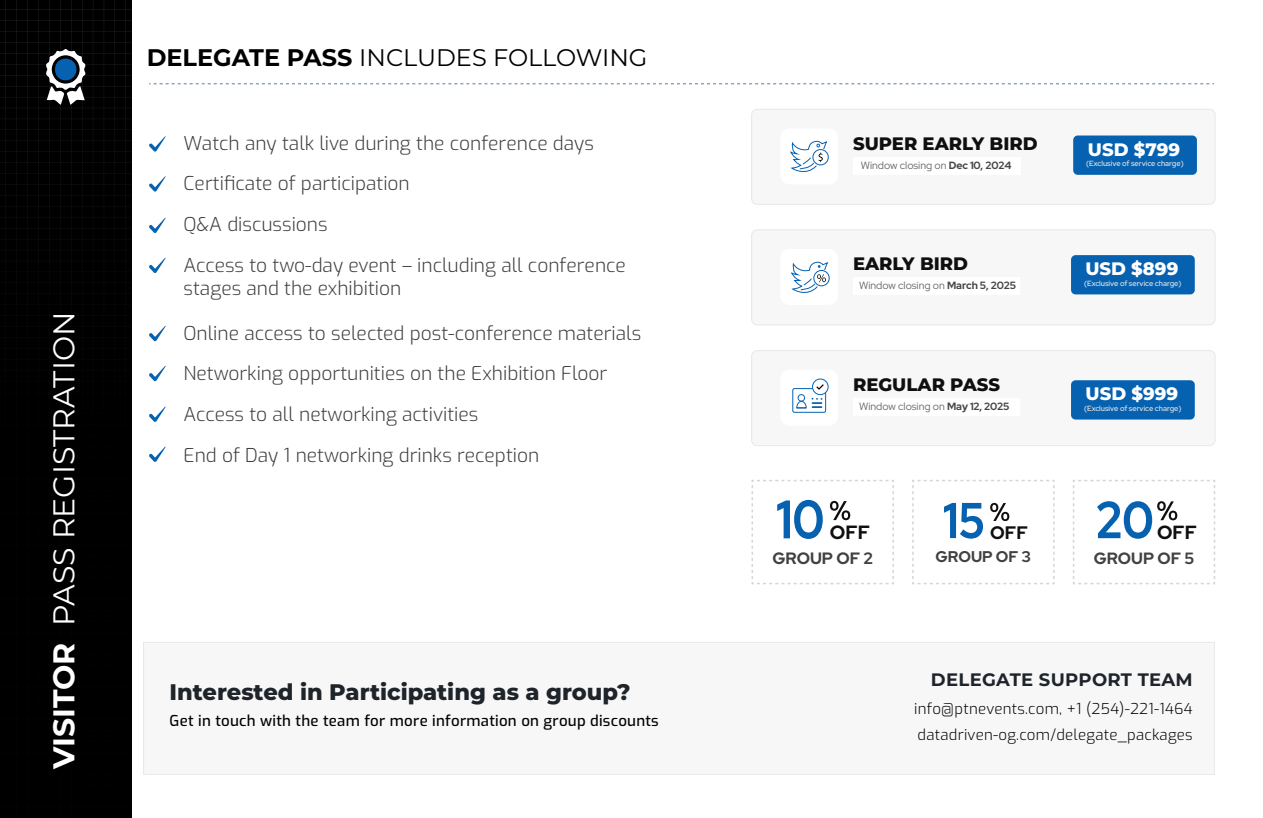
<style>
.page{position:relative;width:1263px;height:818px;background:#fff}
.page>*{position:absolute;margin:0;border:0;box-sizing:border-box;transform-origin:0 0}
.t1{font:30px "Montserrat";color:#fff}
.t2{font:24px "Montserrat";color:#000}
.t3{font:800 22.5px "Montserrat";color:#1f242b}
.t4{font:800 19.2px "Red Hat Display";color:#0f0f10}
.t5{font:300 19.05px/41px "Exo";color:#3d3d3d}
.t6{font:800 19.05px "Red Hat Display";color:#0f0f10}
.t7{font:800 18.15px "Red Hat Display";color:#0f0f10}
.t8{font:800 18px "Montserrat";color:#0f0f10}
.t9{font:800 18px "Montserrat";color:#fff}
.t10{font:700 18px "Montserrat";letter-spacing:.015em;color:#1f242b}
.t11{font:800 16.5px "Red Hat Display";color:#414141}
.t12{font:800 16.35px "Red Hat Display";color:#414141}
.t13{font:800 15.45px "Red Hat Display";color:#414141}
.t14{font:300 15px "Exo";letter-spacing:.015em;color:#000}
.t15{font:500 15px "Exo";letter-spacing:.015em;color:#000}
.t16{font:10.5px "Red Hat Display";color:#666766}
.t17{font:600 7.5px "Red Hat Display";color:#e2e2e2}
.s1{font-weight:700}
.s2{font-weight:700;color:#454545}
</style>
<div class="page">
<svg style="left:149px;top:83px;width:1065px;height:1px"></svg>
<svg style="left:751px;top:480px;width:143px;height:105px"></svg>
<svg style="left:912px;top:480px;width:143px;height:105px"></svg>
<svg style="left:1073px;top:480px;width:142px;height:105px"></svg>
<div style="left:752px;top:350px;width:463px;height:96px;background:#f7f7f7;border-radius:6px"></div>
<div style="left:751px;top:350px;width:464px;height:96px;border:1px solid #e8e8e8;border-radius:6px"></div>
<div style="left:780px;top:370px;width:58px;height:56px;background:#fff;border-radius:9px"></div>
<div style="left:853px;top:398px;width:166px;height:18px;background:#fff"></div>
<div style="left:752px;top:230px;width:463px;height:95px;background:#f7f7f7;border-radius:6px"></div>
<div style="left:751px;top:229px;width:464px;height:96px;border:1px solid #e8e8e8;border-radius:6px"></div>
<div style="left:780px;top:249px;width:58px;height:56px;background:#fff;border-radius:9px"></div>
<div style="left:853px;top:277px;width:167px;height:18px;background:#fff"></div>
<div style="left:813px;top:270px;width:17px;height:16px;border:1px solid #0662b1;border-radius:50%"></div>
<svg style="left:791px;top:261px;width:38px;height:32px"></svg>
<div style="left:752px;top:109px;width:463px;height:95px;background:#f7f7f7;border-radius:6px"></div>
<div style="left:751px;top:109px;width:464px;height:96px;border:1px solid #e8e8e8;border-radius:6px"></div>
<div style="left:780px;top:128px;width:58px;height:56px;background:#fff;border-radius:9px"></div>
<div style="left:853px;top:157px;width:167px;height:18px;background:#fff"></div>
<div style="left:812px;top:149px;width:17px;height:16px;border:1px solid #0662b1;border-radius:50%"></div>
<svg style="left:790px;top:140px;width:38px;height:32px"></svg>
<div style="left:1073px;top:135px;width:124px;height:40px;background:#0662b1;border-radius:5px"></div>
<div style="left:812px;top:379px;width:16px;height:16px;border:1px solid #0662b1;border-radius:50%"></div>
<svg style="left:792px;top:383px;width:34px;height:30px"></svg>
<div style="left:143px;top:642px;width:1072px;height:133px;background:#f7f7f7;border:1px solid #e8e8e8"></div>
<div style="left:1071px;top:255px;width:124px;height:39px;background:#0662b1;border-radius:5px"></div>
<div style="left:1071px;top:380px;width:124px;height:39px;background:#0662b1;border-radius:5px"></div>
<div style="left:0;top:0;width:131px;height:818px;background:#000"></div>
<svg style="left:45px;top:49px;width:41px;height:56px"></svg>
<div style="left:55px;top:59px;width:21px;height:21px;background:#0662b1;border-radius:50%"></div>
<svg style="left:149px;top:136px;width:17px;height:16px"></svg>
<svg style="left:149px;top:176px;width:17px;height:16px"></svg>
<svg style="left:149px;top:217px;width:17px;height:16px"></svg>
<svg style="left:149px;top:257px;width:17px;height:16px"></svg>
<svg style="left:149px;top:326px;width:17px;height:15px"></svg>
<svg style="left:149px;top:366px;width:17px;height:15px"></svg>
<svg style="left:149px;top:406px;width:17px;height:16px"></svg>
<svg style="left:149px;top:446px;width:17px;height:16px"></svg>
<h1 class="t1" style="left:43px;top:769px;width:459px;rotate:-90deg"><span class="s1">VISITOR</span> PASS REGISTRATION</h1>
<p class="t2" style="left:147px;top:41px;width:502px"><span class="s1">DELEGATE PASS</span> INCLUDES FOLLOWING</p>
<p class="t5" style="left:184px;top:121px;width:444px">Watch any talk live during the conference days Certificate of participation<br>Q&amp;A discussions<br>Access to two-day event – including all conference</p>
<p class="t5" style="left:184px;top:267px;width:219px">stages and the exhibition</p>
<p class="t5" style="left:184px;top:312px;width:459px">Online access to selected post-conference materials Networking opportunities on the Exhibition Floor Access to all networking activities<br>End of Day 1 networking drinks reception</p>
<p class="t3" style="left:170px;top:676px;width:462px">Interested in Participating as a group?</p>
<p class="t15" style="left:170px;top:709px;width:491px">Get in touch with the team for more information on group discounts</p>
<p class="t8" style="left:853px;top:130px;width:186px">SUPER EARLY BIRD</p>
<p class="t16" style="left:861px;top:158px;width:152px">Window closing on <span class="s2">Dec 10, 2024</span></p>
<p class="t9" style="left:1088px;top:136px;width:94px">USD $799</p>
<p class="t17" style="left:1086px;top:158px;width:99px">(Exclusive of service charge)</p>
<p class="t8" style="left:853px;top:251px;width:117px">EARLY BIRD</p>
<p class="t16" style="left:859px;top:279px;width:158px">Window closing on <span class="s2">March 5, 2025</span></p>
<p class="t9" style="left:1085px;top:256px;width:94px">USD $899</p>
<p class="t17" style="left:1084px;top:278px;width:99px">(Exclusive of service charge)</p>
<p class="t8" style="left:853px;top:372px;width:149px">REGULAR PASS</p>
<p class="t16" style="left:859px;top:399px;width:152px">Window closing on <span class="s2">May 12, 2025</span></p>
<p class="t9" style="left:1086px;top:381px;width:94px">USD $999</p>
<p class="t17" style="left:1084px;top:403px;width:99px">(Exclusive of service charge)</p>
<p class="t4" style="left:830px;top:519px;width:42px">OFF</p>
<p class="t11" style="left:772px;top:547px;width:102px">GROUP OF 2</p>
<p class="t7" style="left:990px;top:520px;width:39px">OFF</p>
<p class="t13" style="left:936px;top:547px;width:97px">GROUP OF 3</p>
<p class="t6" style="left:1157px;top:519px;width:41px">OFF</p>
<p class="t12" style="left:1094px;top:547px;width:102px">GROUP OF 5</p>
<p class="t10" style="left:931px;top:667px;width:263px">DELEGATE SUPPORT TEAM</p>
<p class="t14" style="left:914px;top:697px;width:280px">info@ptnevents.com, +1 (254)-221-1464</p>
<p class="t14" style="left:917px;top:724px;width:277px">datadriven-og.com/delegate_packages</p>
</div>
